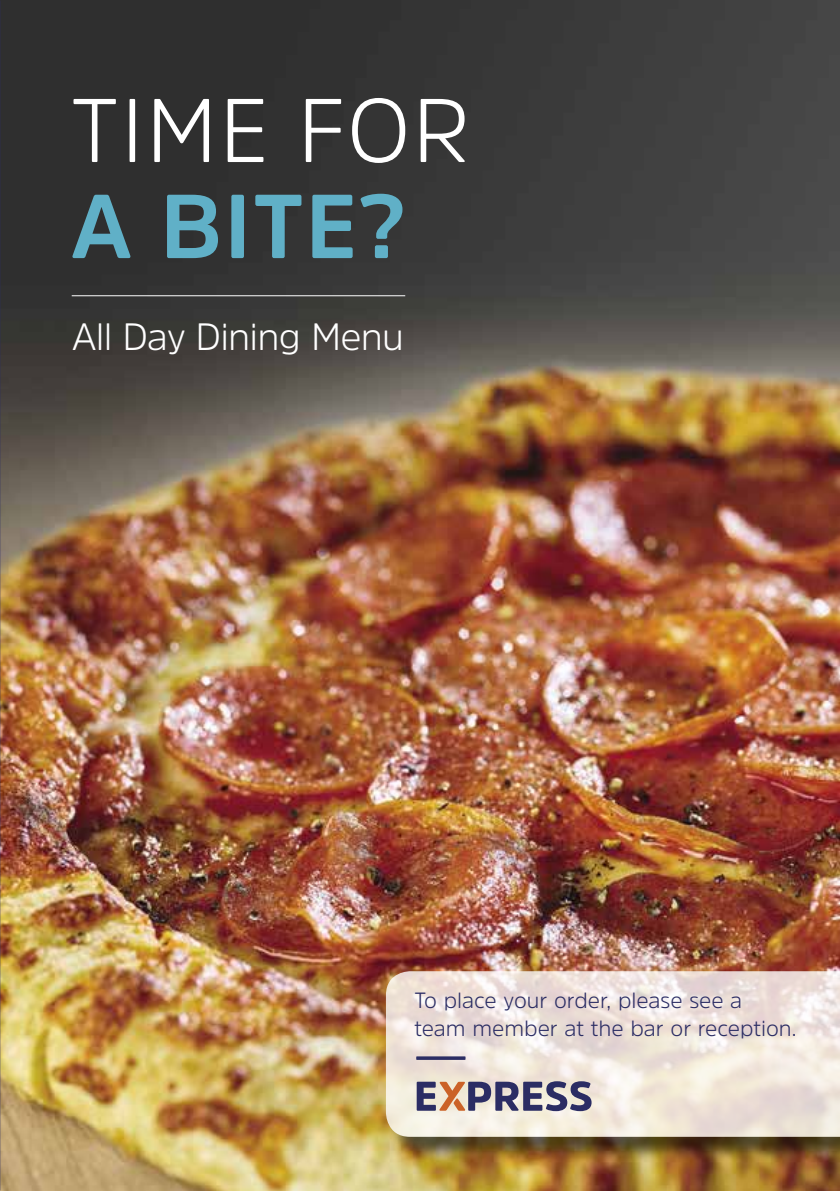
<style>
.page{position:relative;width:840px;height:1191px;background:#fff}
.page>*{position:absolute;margin:0;border:0;box-sizing:border-box;transform-origin:0 0}
.t1{font:300 90px "Amsi Pro";letter-spacing:.02em;color:#fff}
.t2{font:700 90px "Amsi Pro";color:#60b0c7}
.t3{font:300 38px "Amsi Pro";letter-spacing:-.02em;color:#fff}
.t4{font:300 22px/28px "Amsi Pro";color:#2b2d64}
</style>
<div class="page">
<img style="left:0;top:0;width:839px;height:1191px">
<div style="left:389px;top:974px;width:450px;height:187px;background:#000;opacity:.75"></div>
<svg style="left:386px;top:971px;width:453px;height:165px"></svg>
<svg style="left:416px;top:1056px;width:49px;height:4px"></svg>
<svg style="left:416px;top:1081px;width:175px;height:30px"></svg>
<hr style="left:72px;top:295px;width:333px;height:1px;background:#fff">
<h1 class="t1" style="left:71px;top:68px;width:400px">TIME FOR</h1>
<h1 class="t2" style="left:71px;top:165px;width:337px">A BITE?</h1>
<h2 class="t3" style="left:72px;top:310px;width:334px">All Day Dining Menu</h2>
<p class="t4" style="left:414px;top:985px;width:383px">To place your order, please see a team member at the bar or reception.</p>
</div>
